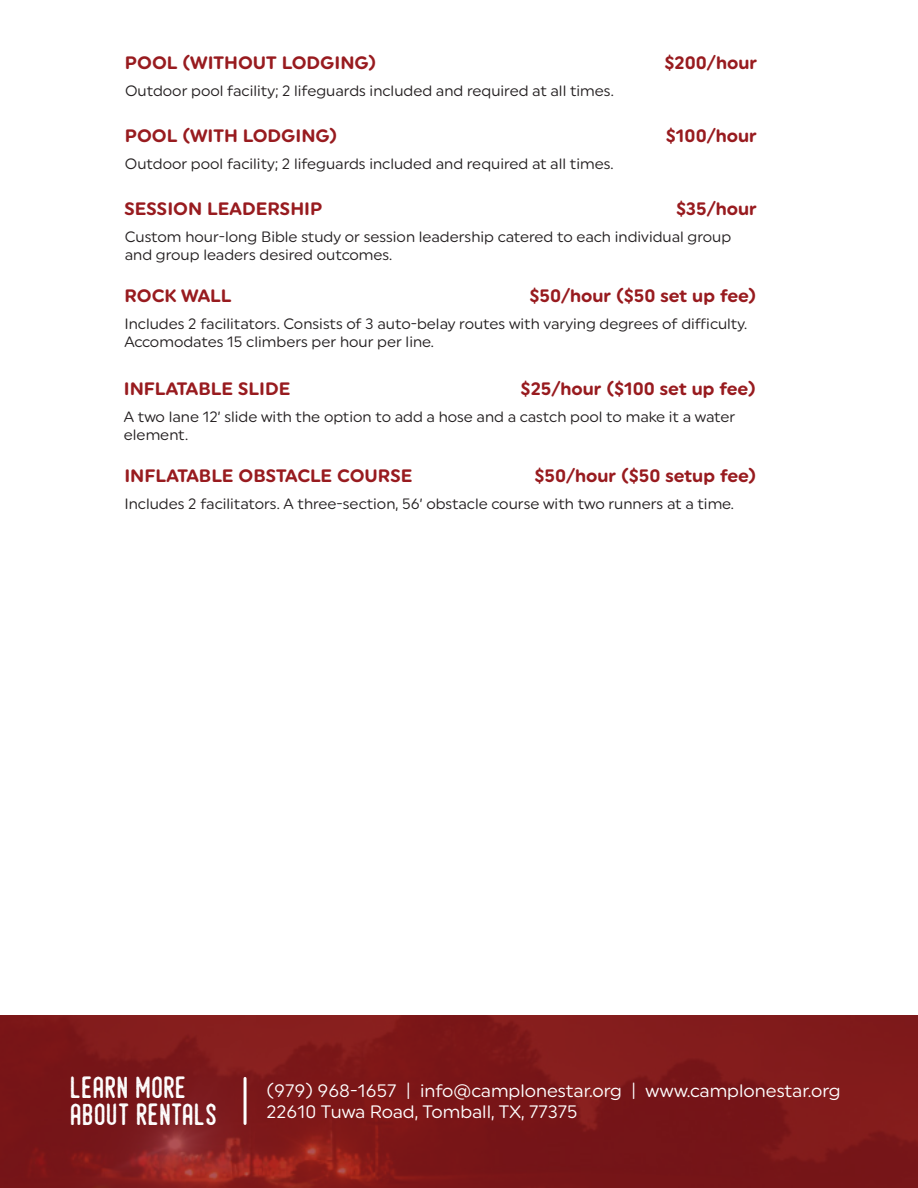
<style>
.page{position:relative;width:918px;height:1188px;background:#fff}
.page>*{position:absolute;margin:0;border:0;box-sizing:border-box;transform-origin:0 0}
.t1{font:30px/27px "Hamurz Vintage";color:#fff}
.t2{font:700 18px "Uniform Rnd";color:#981b1f}
.t3{font:18px "Uniform Rnd";color:#fff}
.t4{font:15px/18px "Uniform Rnd";color:#231f20}
</style>
<div class="page">
<svg style="left:0;top:1015px;width:918px;height:173px;background:#7e191a"></svg>
<hr style="left:244px;top:1078px;width:3px;height:46px;background:#fff">
<p class="t2" style="left:125px;top:52px;width:253px">POOL (WITHOUT LODGING)</p>
<p class="t2" style="left:665px;top:52px;width:94px">$200/hour</p>
<p class="t4" style="left:125px;top:82px;width:490px">Outdoor pool facility; 2 lifeguards included and required at all times.</p>
<p class="t2" style="left:125px;top:125px;width:214px">POOL (WITH LODGING)</p>
<p class="t2" style="left:666px;top:125px;width:92px">$100/hour</p>
<p class="t4" style="left:125px;top:155px;width:490px">Outdoor pool facility; 2 lifeguards included and required at all times.</p>
<p class="t2" style="left:124px;top:198px;width:200px">SESSION LEADERSHIP</p>
<p class="t2" style="left:676px;top:198px;width:82px">$35/hour</p>
<p class="t4" style="left:125px;top:228px;width:608px">Custom hour-long Bible study or session leadership catered to each individual group and group leaders desired outcomes.</p>
<p class="t2" style="left:124px;top:285px;width:109px">ROCK WALL</p>
<p class="t2" style="left:529px;top:285px;width:228px">$50/hour ($50 set up fee)</p>
<p class="t4" style="left:124px;top:315px;width:624px">Includes 2 facilitators. Consists of 3 auto-belay routes with varying degrees of difficulty.<br>Accomodates 15 climbers per hour per line.</p>
<p class="t2" style="left:124px;top:378px;width:168px">INFLATABLE SLIDE</p>
<p class="t2" style="left:521px;top:378px;width:237px">$25/hour ($100 set up fee)</p>
<p class="t4" style="left:124px;top:407px;width:613px">A two lane 12’ slide with the option to add a hose and a castch pool to make it a water element.</p>
<p class="t2" style="left:124px;top:464px;width:290px">INFLATABLE OBSTACLE COURSE</p>
<p class="t2" style="left:534px;top:464px;width:223px">$50/hour ($50 setup fee)</p>
<p class="t4" style="left:124px;top:494px;width:611px">Includes 2 facilitators. A three-section, 56’ obstacle course with two runners at a time.</p>
<p class="t1" style="left:71px;top:1074px;width:149px">LEARN MORE<br>ABOUT RENTALS</p>
<p class="t3" style="left:266px;top:1080px;width:576px">(979) 968-1657 | info@camplonestar.org | www.camplonestar.org</p>
<p class="t3" style="left:266px;top:1101px;width:313px">22610 Tuwa Road, Tomball, TX, 77375</p>
</div>
